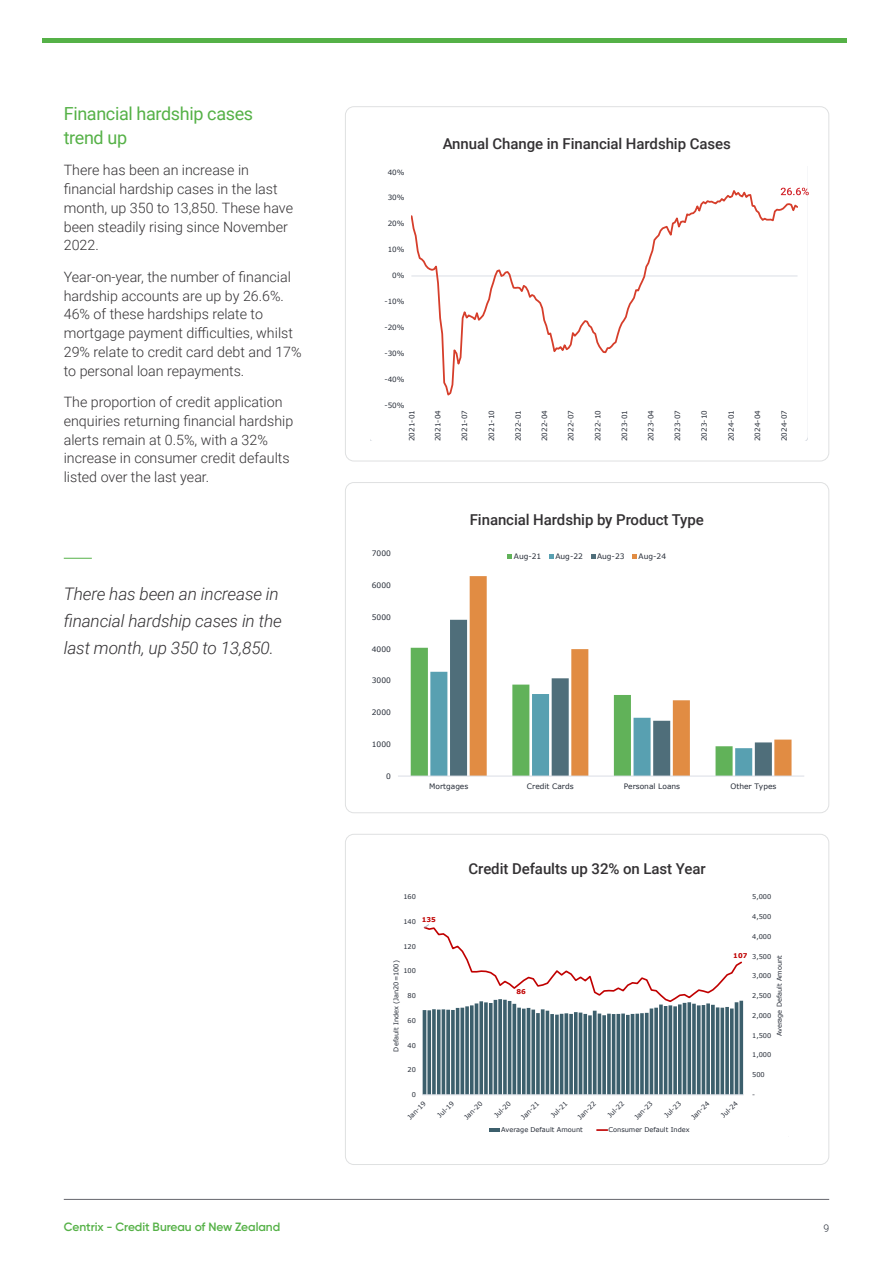
<style>
.page{position:relative;width:893px;height:1263px;background:#fff}
.page>*{position:absolute;margin:0;border:0;box-sizing:border-box;transform-origin:0 0}
.t1{font:18px/24px "Roboto";letter-spacing:-.02em;color:#55b147}
.t2{font:italic 300 17.25px/27px "Roboto";letter-spacing:-.01em;color:#333133}
.t3{font:500 15px "Roboto";letter-spacing:-.005em;color:#333133}
.t4{font:300 14.25px/18.8px "Roboto";color:#333133}
.t5{font:600 12px "Gilroy";letter-spacing:-.005em;color:#55b147}
.t6{font:300 10.5px "Roboto";color:#262c37}
.t7{font:7.5px "Verdana";color:#262c37}
.t8{font:7.2px "Verdana";color:#262c37}
.t9{font:6.6px "Verdana";color:#262c37}
.t10{font:700 6.6px "Verdana";color:#c00000}
</style>
<div class="page">
<hr style="left:64px;top:1199px;width:765px;height:1px;background:#64656c">
<div style="left:43px;top:38px;width:804px;height:5px;background:#55b147"></div>
<svg style="left:64px;top:558px;width:28px;height:1px"></svg>
<svg style="left:411px;top:187px;width:396px;height:253px"></svg>
<svg style="left:398px;top:554px;width:406px;height:223px"></svg>
<div style="left:786px;top:175px;width:21px;height:26px;background:#fff"></div>
<svg style="left:781px;top:188px;width:28px;height:7px"></svg>
<svg style="left:422px;top:924px;width:322px;height:208px"></svg>
<p class="t1" style="left:64px;top:101px;width:191px">Financial hardship cases trend up</p>
<p class="t4" style="left:64px;top:160px;width:231px">There has been an increase in financial hardship cases in the last month, up 350 to 13,850. These have been steadily rising since November<br>2022.</p>
<p class="t4" style="left:64px;top:267px;width:239px">Year-on-year, the number of financial hardship accounts are up by 26.6%.<br>46% of these hardships relate to mortgage payment difficulties, whilst 29% relate to credit card debt and 17% to personal loan repayments.</p>
<p class="t4" style="left:64px;top:392px;width:231px">The proportion of credit application enquiries returning financial hardship alerts remain at 0.5%, with a 32% increase in consumer credit defaults listed over the last year.</p>
<p class="t2" style="left:64px;top:579px;width:220px">There has been an increase in financial hardship cases in the last month, up 350 to 13,850.</p>
<p class="t8" style="left:388px;top:167px;width:18px">40%</p>
<p class="t8" style="left:388px;top:193px;width:18px">30%</p>
<p class="t8" style="left:388px;top:219px;width:18px">20%</p>
<p class="t8" style="left:388px;top:245px;width:18px">10%</p>
<p class="t8" style="left:392px;top:271px;width:14px">0%</p>
<p class="t8" style="left:384px;top:297px;width:22px">-10%</p>
<p class="t8" style="left:384px;top:323px;width:22px">-20%</p>
<p class="t8" style="left:384px;top:349px;width:22px">-30%</p>
<p class="t8" style="left:384px;top:374px;width:22px">-40%</p>
<p class="t8" style="left:384px;top:400px;width:22px">-50%</p>
<p class="t3" style="left:443px;top:133px;width:290px">Annual Change in Financial Hardship Cases</p>
<p class="t8" style="left:407px;top:441px;width:32px;rotate:-90deg">2021-01</p>
<p class="t8" style="left:433px;top:441px;width:32px;rotate:-90deg">2021-04</p>
<p class="t8" style="left:460px;top:441px;width:32px;rotate:-90deg">2021-07</p>
<p class="t8" style="left:486px;top:441px;width:32px;rotate:-90deg">2021-10</p>
<p class="t8" style="left:513px;top:441px;width:32px;rotate:-90deg">2022-01</p>
<p class="t8" style="left:539px;top:441px;width:32px;rotate:-90deg">2022-04</p>
<p class="t8" style="left:566px;top:441px;width:32px;rotate:-90deg">2022-07</p>
<p class="t8" style="left:593px;top:441px;width:32px;rotate:-90deg">2022-10</p>
<p class="t8" style="left:620px;top:441px;width:32px;rotate:-90deg">2023-01</p>
<p class="t8" style="left:646px;top:441px;width:32px;rotate:-90deg">2023-04</p>
<p class="t8" style="left:672px;top:441px;width:32px;rotate:-90deg">2023-07</p>
<p class="t8" style="left:699px;top:441px;width:32px;rotate:-90deg">2023-10</p>
<p class="t8" style="left:726px;top:441px;width:32px;rotate:-90deg">2024-01</p>
<p class="t8" style="left:753px;top:441px;width:32px;rotate:-90deg">2024-04</p>
<p class="t8" style="left:779px;top:441px;width:32px;rotate:-90deg">2024-07</p>
<p class="t7" style="left:372px;top:549px;width:21px">7000</p>
<p class="t7" style="left:372px;top:580px;width:21px">6000</p>
<p class="t7" style="left:372px;top:612px;width:21px">5000</p>
<p class="t7" style="left:372px;top:644px;width:21px">4000</p>
<p class="t7" style="left:372px;top:675px;width:21px">3000</p>
<p class="t7" style="left:372px;top:707px;width:21px">2000</p>
<p class="t7" style="left:372px;top:739px;width:21px">1000</p>
<p class="t7" style="left:386px;top:771px;width:6px">0</p>
<p class="t3" style="left:470px;top:509px;width:235px">Financial Hardship by Product Type</p>
<p class="t7" style="left:514px;top:551px;width:29px">Aug-21</p>
<p class="t7" style="left:555px;top:551px;width:29px">Aug-22</p>
<p class="t7" style="left:597px;top:551px;width:29px">Aug-23</p>
<p class="t7" style="left:639px;top:551px;width:29px">Aug-24</p>
<p class="t7" style="left:429px;top:781px;width:41px">Mortgages</p>
<p class="t7" style="left:527px;top:781px;width:48px">Credit Cards</p>
<p class="t7" style="left:624px;top:781px;width:58px">Personal Loans</p>
<p class="t7" style="left:730px;top:781px;width:48px">Other Types</p>
<p class="t3" style="left:469px;top:858px;width:239px">Credit Defaults up 32% on Last Year</p>
<p class="t9" style="left:403px;top:892px;width:14px">160</p>
<p class="t9" style="left:752px;top:892px;width:21px">5,000</p>
<p class="t10" style="left:422px;top:915px;width:16px">135</p>
<p class="t9" style="left:403px;top:917px;width:14px">140</p>
<p class="t9" style="left:752px;top:912px;width:21px">4,500</p>
<p class="t9" style="left:752px;top:932px;width:21px">4,000</p>
<p class="t9" style="left:403px;top:942px;width:14px">120</p>
<p class="t9" style="left:392px;top:1051px;width:92px;rotate:-90deg">Default Index (Jan20=100)</p>
<p class="t9" style="left:403px;top:966px;width:14px">100</p>
<p class="t9" style="left:407px;top:991px;width:10px">80</p>
<p class="t9" style="left:407px;top:1016px;width:10px">60</p>
<p class="t9" style="left:407px;top:1040px;width:10px">40</p>
<p class="t10" style="left:517px;top:987px;width:11px">86</p>
<p class="t10" style="left:733px;top:951px;width:16px">107</p>
<p class="t9" style="left:752px;top:951px;width:21px">3,500</p>
<p class="t9" style="left:775px;top:1036px;width:83px;rotate:-90deg">Average Default Amount</p>
<p class="t9" style="left:752px;top:971px;width:21px">3,000</p>
<p class="t9" style="left:752px;top:991px;width:21px">2,500</p>
<p class="t9" style="left:752px;top:1011px;width:21px">2,000</p>
<p class="t9" style="left:752px;top:1031px;width:21px">1,500</p>
<p class="t9" style="left:752px;top:1050px;width:21px">1,000</p>
<p class="t9" style="left:407px;top:1065px;width:10px">20</p>
<p class="t9" style="left:752px;top:1070px;width:14px">500</p>
<p class="t9" style="left:412px;top:1090px;width:6px">0</p>
<p class="t9" style="left:752px;top:1090px;width:4px">-</p>
<p class="t9" style="left:405px;top:1115px;width:24px;rotate:-45deg">Jan-19</p>
<p class="t9" style="left:435px;top:1113px;width:22px;rotate:-45deg">Jul-19</p>
<p class="t9" style="left:462px;top:1115px;width:24px;rotate:-45deg">Jan-20</p>
<p class="t9" style="left:492px;top:1113px;width:22px;rotate:-45deg">Jul-20</p>
<p class="t9" style="left:519px;top:1115px;width:24px;rotate:-45deg">Jan-21</p>
<p class="t9" style="left:549px;top:1113px;width:22px;rotate:-45deg">Jul-21</p>
<p class="t9" style="left:576px;top:1115px;width:24px;rotate:-45deg">Jan-22</p>
<p class="t9" style="left:606px;top:1113px;width:22px;rotate:-45deg">Jul-22</p>
<p class="t9" style="left:632px;top:1115px;width:24px;rotate:-45deg">Jan-23</p>
<p class="t9" style="left:662px;top:1113px;width:22px;rotate:-45deg">Jul-23</p>
<p class="t9" style="left:689px;top:1115px;width:24px;rotate:-45deg">Jan-24</p>
<p class="t9" style="left:719px;top:1113px;width:22px;rotate:-45deg">Jul-24</p>
<p class="t9" style="left:501px;top:1125px;width:83px">Average Default Amount</p>
<p class="t9" style="left:608px;top:1125px;width:83px">Consumer Default Index</p>
<p class="t5" style="left:64px;top:1219px;width:218px">Centrix - Credit Bureau of New Zealand</p>
<p class="t6" style="left:823px;top:1221px;width:7px">9</p>
</div>
